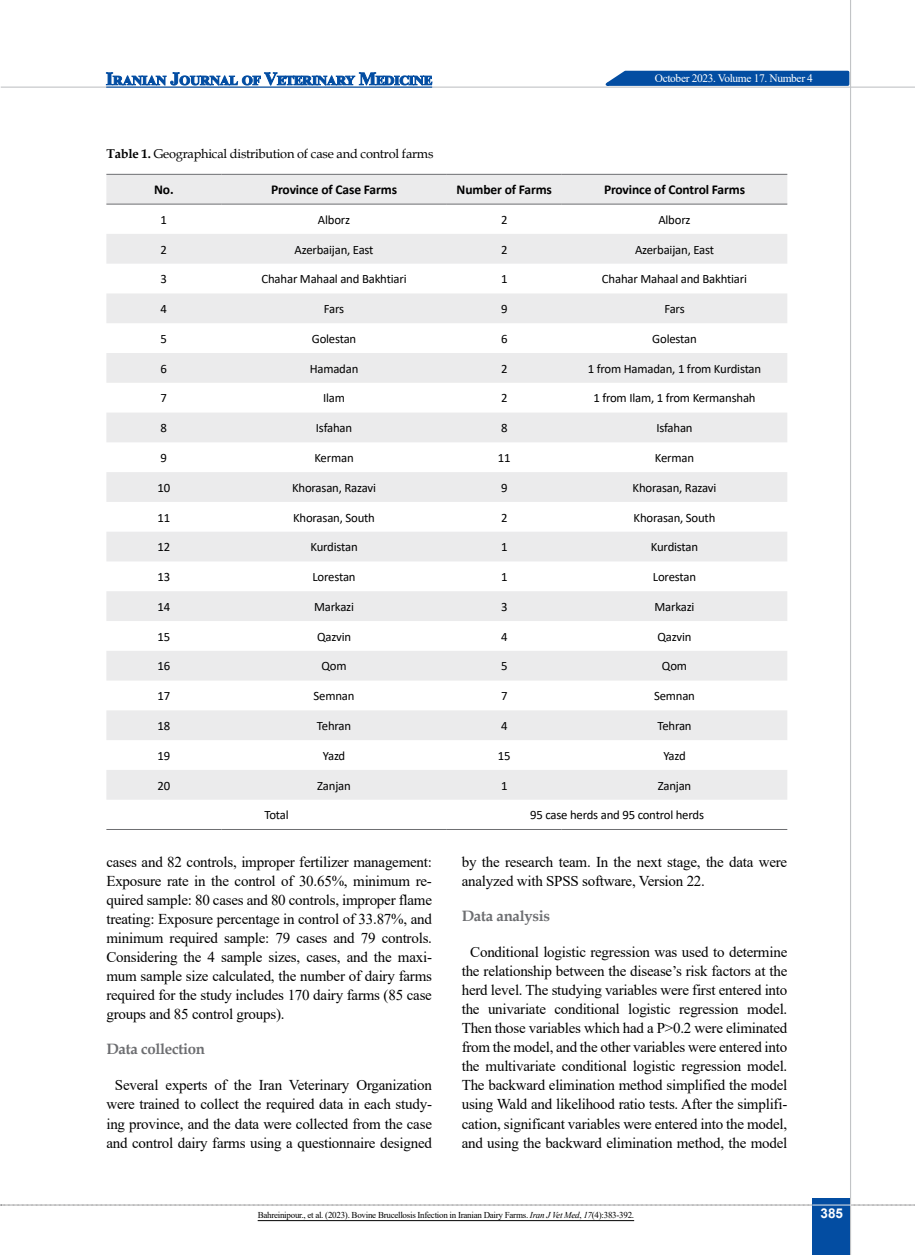
<style>
.page{position:relative;width:915px;height:1255px;background:#fff}
.page>*{position:absolute;margin:0;border:0;box-sizing:border-box;transform-origin:0 0}
.t1{font:15px/19px "Times New Roman";letter-spacing:-.015em;color:#000;text-align:center}
.t2{font:700 15px "Book Antiqua";letter-spacing:-.02em;color:#6d6e71}
.t3{font:700 13.5px "Calibri";letter-spacing:-.01em;color:#000}
.t4{font:700 13.5px "Arial";color:#fff}
.t5{font:12.75px "Calibri";letter-spacing:-.015em;color:#000}
.t6{font:12.75px "Book Antiqua";letter-spacing:-.015em;color:#000}
.t7{font:11.4px "Times New Roman";letter-spacing:-.03em;color:#fff}
.t8{font:9px "Times New Roman";letter-spacing:-.03em;color:#000}
.s1{font-weight:700}
.s2{font-style:italic}
</style>
<div class="page">
<svg style="left:1px;top:1204px;width:914px;height:1px"></svg>
<div style="left:812px;top:1198px;width:38px;height:56px;background:#034da2"></div>
<hr style="left:849px;top:0;width:1px;height:1254px;background:#c2c4c6">
<hr style="left:1px;top:87px;width:913px;height:1px;background:#c2c4c6">
<hr style="left:812px;top:1204px;width:38px;height:1px;background:#ebebec">
<svg style="left:597px;top:69px;width:253px;height:18px;background:#3772b4"></svg>
<svg style="left:106px;top:72px;width:326px;height:14px"></svg>
<hr style="left:106px;top:87px;width:326px;height:1px;background:#034da2">
<svg style="left:106px;top:175px;width:681px;height:624px;fill:#ebebec"></svg>
<hr style="left:106px;top:829px;width:115px;height:1px;background:#6d6e71">
<hr style="left:221px;top:829px;width:225px;height:1px;background:#6d6e71">
<hr style="left:446px;top:829px;width:115px;height:1px;background:#6d6e71">
<hr style="left:561px;top:829px;width:226px;height:1px;background:#6d6e71">
<hr style="left:106px;top:174px;width:115px;height:1px;background:#6d6e71">
<hr style="left:221px;top:174px;width:225px;height:1px;background:#6d6e71">
<hr style="left:446px;top:174px;width:115px;height:1px;background:#6d6e71">
<hr style="left:561px;top:174px;width:226px;height:1px;background:#6d6e71">
<hr style="left:106px;top:204px;width:115px;height:1px;background:#6d6e71">
<hr style="left:221px;top:204px;width:225px;height:1px;background:#6d6e71">
<hr style="left:446px;top:204px;width:115px;height:1px;background:#6d6e71">
<hr style="left:561px;top:204px;width:226px;height:1px;background:#6d6e71">
<hr style="left:257px;top:1220px;width:377px;height:1px;background:#000">
<p class="t7" style="left:654px;top:70px;width:160px">October 2023. Volume 17. Number 4</p>
<p class="t6" style="left:106px;top:145px;width:328px"><span class="s1">Table 1.</span> Geographical distribution of case and control farms</p>
<p class="t3" style="left:154px;top:180px;width:21px">No.</p>
<p class="t3" style="left:271px;top:180px;width:127px">Province of Case Farms</p>
<p class="t3" style="left:456px;top:180px;width:97px">Number of Farms</p>
<p class="t3" style="left:603px;top:180px;width:142px">Province of Control Farms</p>
<p class="t5" style="left:160px;top:211px;width:8px">1</p>
<p class="t5" style="left:318px;top:211px;width:34px">Alborz</p>
<p class="t5" style="left:501px;top:211px;width:8px">2</p>
<p class="t5" style="left:658px;top:211px;width:34px">Alborz</p>
<p class="t5" style="left:160px;top:240px;width:8px">2</p>
<p class="t5" style="left:294px;top:240px;width:80px">Azerbaijan, East</p>
<p class="t5" style="left:501px;top:240px;width:8px">2</p>
<p class="t5" style="left:634px;top:240px;width:80px">Azerbaijan, East</p>
<p class="t5" style="left:160px;top:270px;width:8px">3</p>
<p class="t5" style="left:261px;top:270px;width:146px">Chahar Mahaal and Bakhtiari</p>
<p class="t5" style="left:501px;top:270px;width:8px">1</p>
<p class="t5" style="left:601px;top:270px;width:146px">Chahar Mahaal and Bakhtiari</p>
<p class="t5" style="left:160px;top:300px;width:8px">4</p>
<p class="t5" style="left:324px;top:300px;width:22px">Fars</p>
<p class="t5" style="left:501px;top:300px;width:8px">9</p>
<p class="t5" style="left:664px;top:300px;width:22px">Fars</p>
<p class="t5" style="left:160px;top:330px;width:8px">5</p>
<p class="t5" style="left:312px;top:330px;width:46px">Golestan</p>
<p class="t5" style="left:501px;top:330px;width:8px">6</p>
<p class="t5" style="left:652px;top:330px;width:46px">Golestan</p>
<p class="t5" style="left:160px;top:359px;width:8px">6</p>
<p class="t5" style="left:309px;top:359px;width:50px">Hamadan</p>
<p class="t5" style="left:501px;top:359px;width:8px">2</p>
<p class="t5" style="left:587px;top:359px;width:175px">1 from Hamadan, 1 from Kurdistan</p>
<p class="t5" style="left:160px;top:389px;width:8px">7</p>
<p class="t5" style="left:323px;top:389px;width:23px">Ilam</p>
<p class="t5" style="left:501px;top:389px;width:8px">2</p>
<p class="t5" style="left:593px;top:389px;width:164px">1 from Ilam, 1 from Kermanshah</p>
<p class="t5" style="left:160px;top:419px;width:8px">8</p>
<p class="t5" style="left:316px;top:419px;width:38px">Isfahan</p>
<p class="t5" style="left:501px;top:419px;width:8px">8</p>
<p class="t5" style="left:656px;top:419px;width:38px">Isfahan</p>
<p class="t5" style="left:160px;top:449px;width:8px">9</p>
<p class="t5" style="left:314px;top:449px;width:41px">Kerman</p>
<p class="t5" style="left:497px;top:449px;width:14px">11</p>
<p class="t5" style="left:654px;top:449px;width:41px">Kerman</p>
<p class="t5" style="left:157px;top:478px;width:14px">10</p>
<p class="t5" style="left:292px;top:478px;width:85px">Khorasan, Razavi</p>
<p class="t5" style="left:501px;top:478px;width:8px">9</p>
<p class="t5" style="left:632px;top:478px;width:85px">Khorasan, Razavi</p>
<p class="t5" style="left:157px;top:508px;width:14px">11</p>
<p class="t5" style="left:293px;top:508px;width:83px">Khorasan, South</p>
<p class="t5" style="left:501px;top:508px;width:8px">2</p>
<p class="t5" style="left:633px;top:508px;width:83px">Khorasan, South</p>
<p class="t5" style="left:157px;top:538px;width:14px">12</p>
<p class="t5" style="left:310px;top:538px;width:49px">Kurdistan</p>
<p class="t5" style="left:501px;top:538px;width:8px">1</p>
<p class="t5" style="left:650px;top:538px;width:49px">Kurdistan</p>
<p class="t5" style="left:157px;top:568px;width:14px">13</p>
<p class="t5" style="left:312px;top:568px;width:45px">Lorestan</p>
<p class="t5" style="left:501px;top:568px;width:8px">1</p>
<p class="t5" style="left:652px;top:568px;width:45px">Lorestan</p>
<p class="t5" style="left:157px;top:597px;width:14px">14</p>
<p class="t5" style="left:314px;top:597px;width:41px">Markazi</p>
<p class="t5" style="left:501px;top:597px;width:8px">3</p>
<p class="t5" style="left:654px;top:597px;width:41px">Markazi</p>
<p class="t5" style="left:157px;top:627px;width:14px">15</p>
<p class="t5" style="left:317px;top:627px;width:36px">Qazvin</p>
<p class="t5" style="left:501px;top:627px;width:8px">4</p>
<p class="t5" style="left:657px;top:627px;width:36px">Qazvin</p>
<p class="t5" style="left:157px;top:657px;width:14px">16</p>
<p class="t5" style="left:321px;top:657px;width:27px">Qom</p>
<p class="t5" style="left:501px;top:657px;width:8px">5</p>
<p class="t5" style="left:661px;top:657px;width:27px">Qom</p>
<p class="t5" style="left:157px;top:687px;width:14px">17</p>
<p class="t5" style="left:313px;top:687px;width:42px">Semnan</p>
<p class="t5" style="left:501px;top:687px;width:8px">7</p>
<p class="t5" style="left:653px;top:687px;width:42px">Semnan</p>
<p class="t5" style="left:157px;top:716px;width:14px">18</p>
<p class="t5" style="left:317px;top:716px;width:36px">Tehran</p>
<p class="t5" style="left:501px;top:716px;width:8px">4</p>
<p class="t5" style="left:657px;top:716px;width:36px">Tehran</p>
<p class="t5" style="left:157px;top:746px;width:14px">19</p>
<p class="t5" style="left:323px;top:746px;width:24px">Yazd</p>
<p class="t5" style="left:497px;top:746px;width:14px">15</p>
<p class="t5" style="left:663px;top:746px;width:24px">Yazd</p>
<p class="t5" style="left:157px;top:776px;width:14px">20</p>
<p class="t5" style="left:317px;top:776px;width:35px">Zanjan</p>
<p class="t5" style="left:501px;top:776px;width:8px">1</p>
<p class="t5" style="left:657px;top:776px;width:35px">Zanjan</p>
<p class="t5" style="left:264px;top:806px;width:26px">Total</p>
<p class="t5" style="left:530px;top:806px;width:175px">95 case herds and 95 control herds</p>
<p class="t1" style="left:106px;top:851px;width:327px;text-align:justify">cases and 82 controls, improper fertilizer management:<br>Exposure rate in the control of 30.65%, minimum re&shy;quired sample: 80 cases and 80 controls, improper flame treating: Exposure percentage in control of 33.87%, and minimum required sample: 79 cases and 79 controls.<br>Considering the 4 sample sizes, cases, and the maxi&shy;mum sample size calculated, the number of dairy farms required for the study includes 170 dairy farms (85 case groups and 85 control groups).</p>
<p class="t2" style="left:106px;top:1038px;width:100px">Data collection</p>
<p class="t1" style="left:106px;top:1075px;width:327px">Several experts of the Iran Veterinary Organization were trained to collect the required data in each study&shy;ing province, and the data were collected from the case and control dairy farms using a questionnaire designed</p>
<p class="t1" style="left:461px;top:851px;width:327px;text-align:left">by the research team. In the next stage, the data were analyzed with SPSS software, Version 22.</p>
<p class="t2" style="left:461px;top:905px;width:90px">Data analysis</p>
<p class="t1" style="left:461px;top:941px;width:327px">Conditional logistic regression was used to determine the relationship between the disease’s risk factors at the herd level. The studying variables were first entered into the univariate conditional logistic regression model.<br>Then those variables which had a P&gt;0.2 were eliminated from the model, and the other variables were entered into the multivariate conditional logistic regression model.<br>The backward elimination method simplified the model using Wald and likelihood ratio tests. After the simplifi&shy;cation, significant variables were entered into the model, and using the backward elimination method, the model</p>
<p class="t8" style="left:257px;top:1208px;width:378px">Bahreinipour., et al. (2023). Bovine Brucellosis Infection in Iranian Dairy Farms. <span class="s2">Iran J Vet Med</span>, <span class="s2">17</span>(4):383-392.</p>
<p class="t4" style="left:820px;top:1203px;width:24px">385</p>
</div>
